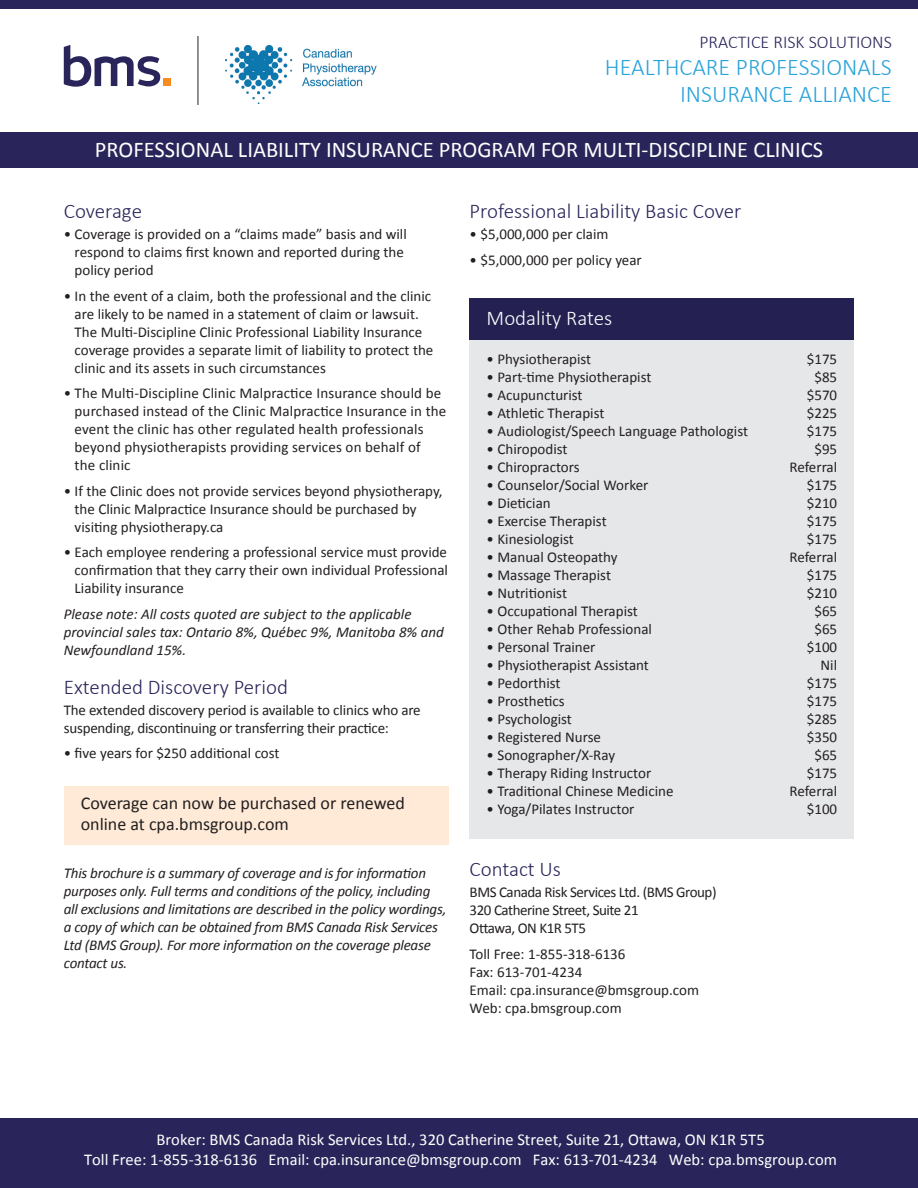
<style>
.page{position:relative;width:918px;height:1188px;background:#fff}
.page>*{position:absolute;margin:0;border:0;box-sizing:border-box;transform-origin:0 0}
.t1{font:300 24px/27px "Calibri";color:#2aa2db;text-align:right}
.t2{font:22.5px "Calibri";color:#fff}
.Sub_heads{font:300 21px "Calibri";color:#29255a}
.t3{font:300 21px "Calibri";color:#fff}
.Main_text{font:18px/21px "Calibri";color:#231f20}
.t4{font:300 18px "Calibri";color:#29255a}
.SUB-HEADS{font:16.5px "Calibri";color:#fff}
.Main_text-2{font:15px/18px "Calibri";color:#231f20}
.Main_text-3{font:italic 15px/18px "Calibri";letter-spacing:-.015em;color:#231f20}
.Text_italic{font:italic 15px/18px "Calibri";color:#231f20}
.Main_text-4{font:15px/18px "Calibri";letter-spacing:-.03em;color:#231f20}
</style>
<div class="page">
<div style="left:470px;top:298px;width:384px;height:541px;background:#e6e7e9"></div>
<div style="left:470px;top:299px;width:384px;height:41px;background:#242152"></div>
<div style="left:64px;top:786px;width:384px;height:59px;background:#feead6"></div>
<div style="left:0;top:1118px;width:918px;height:70px;background:#29255a"></div>
<div style="left:0;top:0;width:918px;height:9px;background:#29255a"></div>
<div style="left:0;top:132px;width:918px;height:36px;background:#29255a"></div>
<div style="left:163px;top:78px;width:8px;height:8px;background:#f68b1f"></div>
<svg style="left:64px;top:45px;width:96px;height:42px"></svg>
<hr style="left:197px;top:36px;width:2px;height:69px;background:#6c6d70">
<img style="left:226px;top:46px;width:151px;height:57px">
<p class="t4" style="left:699px;top:30px;width:194px">PRACTICE RISK SOLUTIONS</p>
<p class="t1" style="left:605px;top:52px;width:288px">HEALTHCARE PROFESSIONALS<br>INSURANCE ALLIANCE</p>
<p class="t2" style="left:95px;top:135px;width:730px">PROFESSIONAL LIABILITY INSURANCE PROGRAM FOR MULTI-DISCIPLINE CLINICS</p>
<p class="Sub_heads" style="left:64px;top:198px;width:80px">Coverage</p>
<p class="Main_text-2" style="left:75px;top:225px;width:334px;text-indent:-11px">• Coverage is provided on a “claims made” basis and will respond to claims first known and reported during the policy period</p>
<p class="Main_text-2" style="left:75px;top:287px;width:360px;text-indent:-11px">• In the event of a claim, both the professional and the clinic are likely to be named in a statement of claim or lawsuit.<br>The Multi-Discipline Clinic Professional Liability Insurance coverage provides a separate limit of liability to protect the clinic and its assets in such circumstances</p>
<p class="Main_text-2" style="left:75px;top:384px;width:373px;text-indent:-11px">• The Multi-Discipline Clinic Malpractice Insurance should be purchased instead of the Clinic Malpractice Insurance in the event the clinic has other regulated health professionals beyond physiotherapists providing services on behalf of<br>the clinic</p>
<p class="Main_text-2" style="left:75px;top:482px;width:369px;text-indent:-11px">• If the Clinic does not provide services beyond physiotherapy, the Clinic Malpractice Insurance should be purchased by visiting physiotherapy.ca</p>
<p class="Main_text-2" style="left:75px;top:543px;width:375px;text-align:justify;text-indent:-11px">• Each employee rendering a professional service must provide confirmation that they carry their own individual Professional Liability insurance</p>
<p class="Text_italic" style="left:64px;top:604px;width:382px">Please note: All costs quoted are subject to the applicable provincial sales tax: Ontario 8%, Québec 9%, Manitoba 8% and<br>Newfoundland 15%.</p>
<p class="Sub_heads" style="left:64px;top:674px;width:226px">Extended Discovery Period</p>
<p class="Main_text-2" style="left:64px;top:701px;width:358px">The extended discovery period is available to clinics who are suspending, discontinuing or transferring their practice:</p>
<p class="Main_text-2" style="left:64px;top:744px;width:217px">• five years for $250 additional cost</p>
<p class="Main_text" style="left:81px;top:793px;width:326px">Coverage can now be purchased or renewed online at cpa.bmsgroup.com</p>
<p class="Main_text-3" style="left:64px;top:864px;width:384px">This brochure is a summary of coverage and is for information purposes only. Full terms and conditions of the policy, including all exclusions and limitations are described in the policy wordings, a copy of which can be obtained from BMS Canada Risk Services Ltd (BMS Group). For more information on the coverage please contact us.</p>
<p class="Sub_heads" style="left:470px;top:198px;width:273px">Professional Liability Basic Cover</p>
<p class="Main_text-2" style="left:470px;top:225px;width:140px">• $5,000,000 per claim</p>
<p class="Main_text-2" style="left:470px;top:251px;width:174px">• $5,000,000 per policy year</p>
<p class="t3" style="left:487px;top:305px;width:127px">Modality Rates</p>
<p class="Main_text-2" style="left:487px;top:350px;width:106px">• Physiotherapist</p>
<p class="Main_text-2" style="left:807px;top:350px;width:32px">$175</p>
<p class="Main_text-2" style="left:487px;top:368px;width:166px">• Part-time Physiotherapist</p>
<p class="Main_text-2" style="left:814px;top:368px;width:24px">$85</p>
<p class="Main_text-2" style="left:487px;top:386px;width:98px">• Acupuncturist</p>
<p class="Main_text-2" style="left:807px;top:386px;width:32px">$570</p>
<p class="Main_text-2" style="left:487px;top:404px;width:119px">• Athletic Therapist</p>
<p class="Main_text-2" style="left:807px;top:404px;width:32px">$225</p>
<p class="Main_text-2" style="left:487px;top:422px;width:263px">• Audiologist/Speech Language Pathologist</p>
<p class="Main_text-2" style="left:807px;top:422px;width:32px">$175</p>
<p class="Main_text-2" style="left:487px;top:440px;width:82px">• Chiropodist</p>
<p class="Main_text-2" style="left:814px;top:440px;width:24px">$95</p>
<p class="Main_text-2" style="left:487px;top:458px;width:95px">• Chiropractors</p>
<p class="Main_text-2" style="left:790px;top:458px;width:49px">Referral</p>
<p class="Main_text-2" style="left:487px;top:476px;width:163px">• Counselor/Social Worker</p>
<p class="Main_text-2" style="left:807px;top:476px;width:32px">$175</p>
<p class="Main_text-2" style="left:487px;top:494px;width:66px">• Dietician</p>
<p class="Main_text-2" style="left:807px;top:494px;width:32px">$210</p>
<p class="Main_text-2" style="left:487px;top:512px;width:122px">• Exercise Therapist</p>
<p class="Main_text-2" style="left:807px;top:512px;width:32px">$175</p>
<p class="Main_text-2" style="left:487px;top:530px;width:89px">• Kinesiologist</p>
<p class="Main_text-2" style="left:807px;top:530px;width:32px">$175</p>
<p class="Main_text-2" style="left:487px;top:548px;width:132px">• Manual Osteopathy</p>
<p class="Main_text-2" style="left:790px;top:548px;width:49px">Referral</p>
<p class="Main_text-2" style="left:487px;top:566px;width:126px">• Massage Therapist</p>
<p class="Main_text-2" style="left:807px;top:566px;width:32px">$175</p>
<p class="Main_text-2" style="left:487px;top:584px;width:82px">• Nutritionist</p>
<p class="Main_text-2" style="left:807px;top:584px;width:32px">$210</p>
<p class="Main_text-2" style="left:487px;top:602px;width:153px">• Occupational Therapist</p>
<p class="Main_text-2" style="left:814px;top:602px;width:24px">$65</p>
<p class="Main_text-2" style="left:487px;top:620px;width:167px">• Other Rehab Professional</p>
<p class="Main_text-2" style="left:814px;top:620px;width:24px">$65</p>
<p class="Main_text-2" style="left:487px;top:638px;width:110px">• Personal Trainer</p>
<p class="Main_text-2" style="left:807px;top:638px;width:32px">$100</p>
<p class="Main_text-2" style="left:487px;top:656px;width:164px">• Physiotherapist Assistant</p>
<p class="Main_text-2" style="left:821px;top:656px;width:18px">Nil</p>
<p class="Main_text-2" style="left:487px;top:674px;width:75px">• Pedorthist</p>
<p class="Main_text-2" style="left:807px;top:674px;width:32px">$175</p>
<p class="Main_text-2" style="left:487px;top:692px;width:80px">• Prosthetics</p>
<p class="Main_text-2" style="left:807px;top:692px;width:32px">$175</p>
<p class="Main_text-2" style="left:487px;top:710px;width:87px">• Psychologist</p>
<p class="Main_text-2" style="left:807px;top:710px;width:32px">$285</p>
<p class="Main_text-2" style="left:487px;top:728px;width:116px">• Registered Nurse</p>
<p class="Main_text-2" style="left:807px;top:728px;width:32px">$350</p>
<p class="Main_text-2" style="left:487px;top:746px;width:130px">• Sonographer/X-Ray</p>
<p class="Main_text-2" style="left:814px;top:746px;width:24px">$65</p>
<p class="Main_text-2" style="left:487px;top:764px;width:166px">• Therapy Riding Instructor</p>
<p class="Main_text-2" style="left:807px;top:764px;width:32px">$175</p>
<p class="Main_text-2" style="left:487px;top:782px;width:188px">• Traditional Chinese Medicine</p>
<p class="Main_text-2" style="left:790px;top:782px;width:49px">Referral</p>
<p class="Main_text-2" style="left:487px;top:800px;width:149px">• Yoga/Pilates Instructor</p>
<p class="Main_text-2" style="left:807px;top:800px;width:32px">$100</p>
<p class="Sub_heads" style="left:470px;top:856px;width:93px">Contact Us</p>
<p class="Main_text-4" style="left:470px;top:883px;width:249px">BMS Canada Risk Services Ltd. (BMS Group)<br>320 Catherine Street, Suite 21<br>Ottawa, ON K1R 5T5</p>
<p class="Main_text-2" style="left:470px;top:945px;width:157px">Toll Free: 1-855-318-6136</p>
<p class="Main_text-2" style="left:470px;top:963px;width:114px">Fax: 613-701-4234</p>
<p class="Main_text-2" style="left:470px;top:981px;width:231px">Email: cpa.insurance@bmsgroup.com</p>
<p class="Main_text-2" style="left:470px;top:999px;width:154px">Web: cpa.bmsgroup.com</p>
<p class="SUB-HEADS" style="left:157px;top:1129px;width:610px">Broker: BMS Canada Risk Services Ltd., 320 Catherine Street, Suite 21, Ottawa, ON K1R 5T5</p>
<p class="SUB-HEADS" style="left:84px;top:1149px;width:754px">Toll Free: 1-855-318-6136 Email: cpa.insurance@bmsgroup.com Fax: 613-701-4234 Web: cpa.bmsgroup.com</p>
</div>
